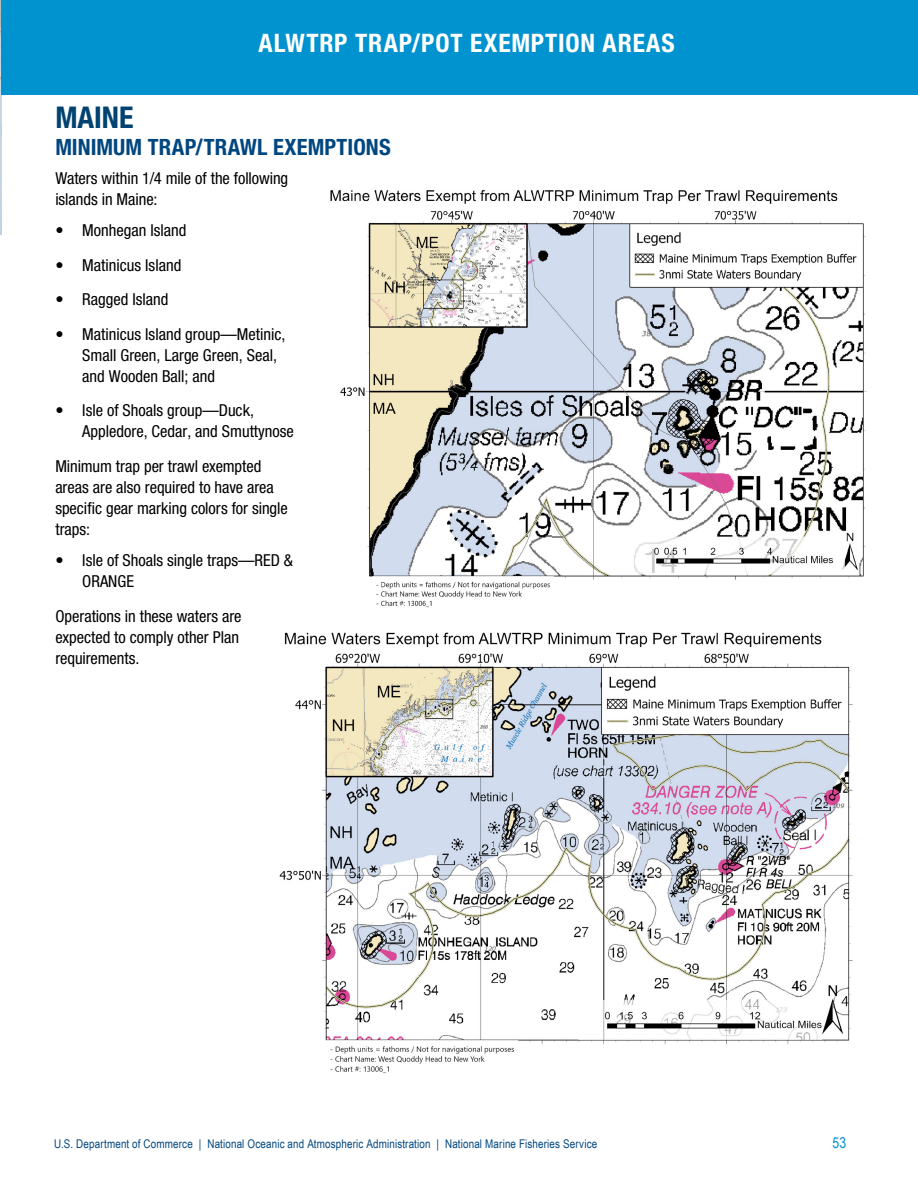
<style>
.page{position:relative;width:918px;height:1188px;background:#fff}
.page>*{position:absolute;margin:0;border:0;box-sizing:border-box;transform-origin:0 0}
.t1{font:700 condensed 30px "Helvetica Neue";color:#004270}
.t2{font:700 condensed 25.5px "Helvetica Neue";letter-spacing:.035em;color:#fff}
.t3{font:700 condensed 22.5px "Helvetica Neue";letter-spacing:.005em;color:#00467f}
.t4{font:condensed 16.5px/21px "Helvetica Neue";color:#000}
.t5{font:15px "Arial Narrow";color:#0093d0}
.t6{font:12px "Arial Narrow";letter-spacing:.01em;color:#00467f}
</style>
<div class="page">
<img style="left:0;top:0;width:2px;height:235px">
<div style="left:2px;top:0;width:916px;height:94px;background:#0093d0"></div>
<img style="left:279px;top:632px;width:574px;height:441px">
<img style="left:330px;top:189px;width:537px;height:419px">
<h2 class="t2" style="left:259px;top:27px;width:418px">ALWTRP TRAP/POT EXEMPTION AREAS</h2>
<h1 class="t1" style="left:55px;top:99px;width:80px">MAINE</h1>
<h3 class="t3" style="left:55px;top:134px;width:337px">MINIMUM TRAP/TRAWL EXEMPTIONS</h3>
<p class="t4" style="left:55px;top:167px;width:234px">Waters within 1/4 mile of the following islands in Maine:</p>
<p class="t4" style="left:55px;top:220px;width:133px">• Monhegan Island</p>
<p class="t4" style="left:55px;top:254px;width:127px">• Matinicus Island</p>
<p class="t4" style="left:55px;top:289px;width:115px">• Ragged Island</p>
<p class="t4" style="left:82px;top:323px;width:205px;text-indent:-27px">• Matinicus Island group—Metinic,<br>Small Green, Large Green, Seal, and Wooden Ball; and</p>
<p class="t4" style="left:82px;top:400px;width:213px;text-indent:-27px">• Isle of Shoals group—Duck,<br>Appledore, Cedar, and Smuttynose</p>
<p class="t4" style="left:55px;top:455px;width:234px">Minimum trap per trawl exempted areas are also required to have area specific gear marking colors for single traps:</p>
<p class="t4" style="left:82px;top:550px;width:212px;text-indent:-27px">• Isle of Shoals single traps—RED &amp;<br>ORANGE</p>
<p class="t4" style="left:55px;top:605px;width:188px">Operations in these waters are expected to comply other Plan requirements.</p>
<p class="t6" style="left:54px;top:1134px;width:545px">U.S. Department of Commerce | National Oceanic and Atmospheric Administration | National Marine Fisheries Service</p>
<p class="t5" style="left:832px;top:1131px;width:15px">53</p>
</div>
